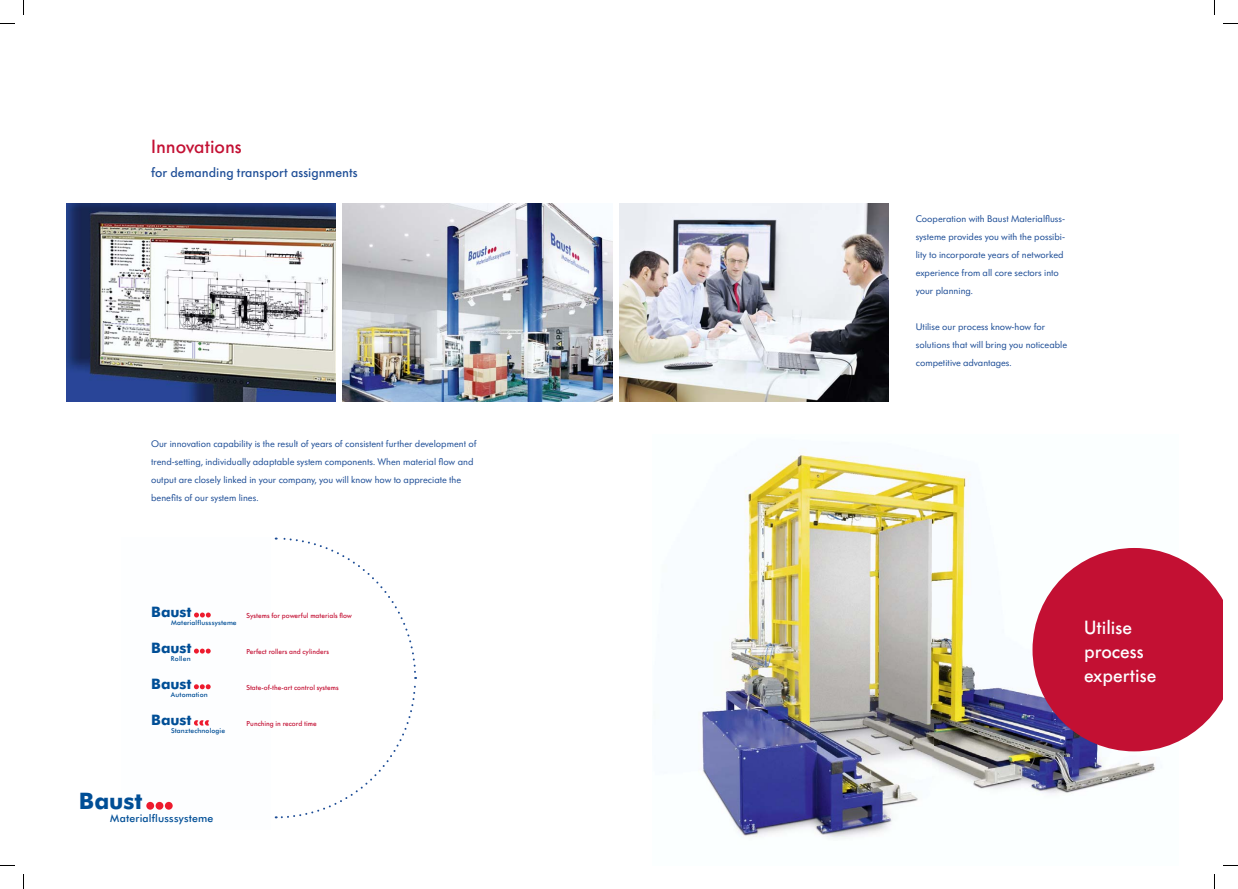
<style>
.page{position:relative;width:1238px;height:889px;background:#fff}
.page>*{position:absolute;margin:0;border:0;box-sizing:border-box;transform-origin:0 0}
.t1{font:700 22.7px "Futura BT";color:#004e96}
.t2{font:500 20px/24px "Futura SB";color:#fdfeff}
.t3{font:500 20px "Futura SB";color:#c31033}
.t4{font:700 14.5px "Futura BT";color:#004e96}
.t5{font:500 14px "Futura SB";color:#1d4d96}
.t6{font:500 10.5px "Futura BT";letter-spacing:.02em;color:#004e96}
.t7{font:10px/18px "Futura SB";color:#1d4d96}
.t8{font:500 7.5px "Futura SB";color:#c31033}
.t9{font:500 6.7px "Futura BT";letter-spacing:.015em;color:#004e96}
</style>
<div class="page">
<svg style="left:146px;top:537px;width:271px;height:282px"></svg>
<div style="left:146px;top:802px;width:8px;height:8px;background:#ed1b2e;border-radius:50%"></div>
<div style="left:156px;top:802px;width:7px;height:8px;background:#ed1b2e;border-radius:50%"></div>
<div style="left:165px;top:802px;width:8px;height:8px;background:#ed1b2e;border-radius:50%"></div>
<img style="left:702px;top:455px;width:453px;height:383px">
<svg style="left:1032px;top:548px;width:191px;height:203px;background:#c43353"></svg>
<img style="left:343px;top:204px;width:269px;height:198px">
<img style="left:619px;top:204px;width:269px;height:198px">
<img style="left:66px;top:204px;width:270px;height:198px">
<svg style="left:0;top:23px;width:15px;height:1px"></svg>
<svg style="left:1223px;top:23px;width:15px;height:1px"></svg>
<svg style="left:0;top:865px;width:15px;height:1px"></svg>
<svg style="left:1223px;top:865px;width:15px;height:1px"></svg>
<svg style="left:23px;top:0;width:1px;height:15px"></svg>
<svg style="left:23px;top:874px;width:1px;height:15px"></svg>
<svg style="left:1214px;top:0;width:1px;height:15px"></svg>
<svg style="left:1214px;top:874px;width:1px;height:15px"></svg>
<h2 class="t3" style="left:151px;top:137px;width:92px">Innovations</h2>
<h3 class="t5" style="left:151px;top:166px;width:208px">for demanding transport assignments</h3>
<p class="t7" style="left:151px;top:435px;width:327px">Our innovation capability is the result of years of consistent further development of trend-setting, individually adaptable system components. When material flow and output are closely linked in your company, you will know how to appreciate the benefits of our system lines.</p>
<h3 class="t4" style="left:151px;top:607px;width:42px">Baust</h3>
<p class="t9" style="left:171px;top:619px;width:67px">Materialflusssysteme</p>
<h3 class="t4" style="left:151px;top:643px;width:42px">Baust</h3>
<p class="t9" style="left:171px;top:655px;width:21px">Rollen</p>
<h3 class="t4" style="left:151px;top:679px;width:42px">Baust</h3>
<p class="t9" style="left:171px;top:691px;width:38px">Automation</p>
<h3 class="t4" style="left:151px;top:715px;width:42px">Baust</h3>
<p class="t9" style="left:171px;top:727px;width:56px">Stanztechnologie</p>
<p class="t8" style="left:246px;top:612px;width:107px">Systems for powerful materials flow</p>
<p class="t8" style="left:246px;top:648px;width:84px">Perfect rollers and cylinders</p>
<p class="t8" style="left:246px;top:684px;width:94px">State-of-the-art control systems</p>
<p class="t8" style="left:246px;top:720px;width:72px">Punching in record time</p>
<h1 class="t1" style="left:79px;top:793px;width:65px">Baust</h1>
<p class="t6" style="left:110px;top:812px;width:105px">Materialflusssysteme</p>
<p class="t7" style="left:915px;top:210px;width:151px">Cooperation with Baust Materialfluss&shy;systeme provides you with the possibi&shy;lity to incorporate years of networked experience from all core sectors into your planning.</p>
<p class="t7" style="left:915px;top:318px;width:153px">Utilise our process know-how for solutions that will bring you noticeable competitive advantages.</p>
<h2 class="t2" style="left:1084px;top:617px;width:74px">Utilise process expertise</h2>
</div>
